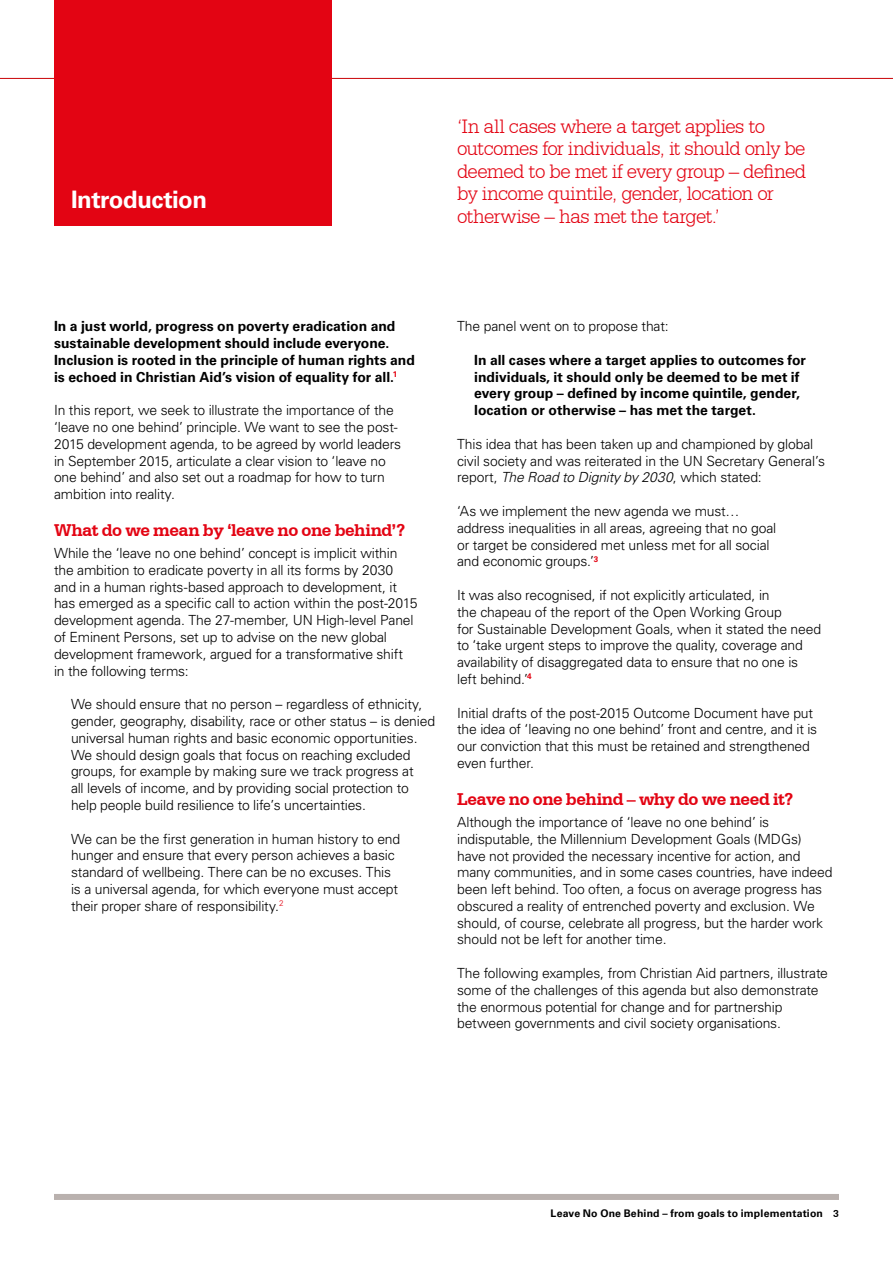
<style>
.page{position:relative;width:893px;height:1263px;background:#fff}
.page>*{position:absolute;margin:0;border:0;box-sizing:border-box;transform-origin:0 0}
.t1{font:700 24px "Univers CA";letter-spacing:-.02em;color:#fff}
.t2{font:300 21px/22.5px "Serifa BT";letter-spacing:-.04em;color:#e30413}
.t3{font:700 18px "Serifa BT";letter-spacing:-.025em;color:#e30413}
.t4{font:300 13.95px/16.8px "Univers CA";letter-spacing:-.015em;color:#000}
.t5{font:700 13.95px/16.8px "Univers CA";color:#000}
.t6{font:700 10.5px "Univers CA";letter-spacing:.015em;color:#000}
.s1{font-style:italic}
.s2{font-family:"Serifa BT"}
</style>
<div class="page">
<div style="left:54px;top:1194px;width:785px;height:6px;background:#b9b1ae"></div>
<hr style="left:0;top:78px;width:893px;height:1px;background:#cd1619">
<div style="left:54px;top:0;width:277px;height:225px;background:#e30413"></div>
<h1 class="t1" style="left:71px;top:186px;width:137px">Introduction</h1>
<h2 class="t2" style="left:457px;top:115px;width:351px">‘In all cases where a target applies to outcomes for individuals, it should only be deemed to be met if every group – defined by income quintile, gender, location or otherwise – has met the target.’</h2>
<p class="t5" style="left:54px;top:318px;width:363px">In a just world, progress on poverty eradication and sustainable development should include everyone.<br>Inclusion is rooted in the principle of human rights and is echoed in Christian Aid’s vision of equality for all.<sup>1</sup></p>
<p class="t4" style="left:54px;top:402px;width:349px">In this report, we seek to illustrate the importance of the ‘leave no one behind’ principle. We want to see the post-2015 development agenda, to be agreed by world leaders in September 2015, articulate a clear vision to ‘leave no one behind’ and also set out a roadmap for how to turn ambition into reality.</p>
<p class="t3" style="left:54px;top:519px;width:353px">What do we mean by ‘leave no one behind’?</p>
<p class="t4" style="left:54px;top:545px;width:365px">While the ‘leave no one behind’ concept is implicit within the ambition to eradicate poverty in all its forms by 2030 and in a human rights-based approach to development, it has emerged as a specific call to action within the post-2015 development agenda. The 27-member, UN High-level Panel of Eminent Persons, set up to advise on the new global development framework, argued for a transformative shift<br>in the following terms:</p>
<p class="t4" style="left:71px;top:696px;width:366px">We should ensure that no person – regardless of ethnicity, gender, geography, disability, race or other status – is denied universal human rights and basic economic opportunities.<br>We should design goals that focus on reaching excluded groups, for example by making sure we track progress at<br>all levels of income, and by providing social protection to help people build resilience to life’s uncertainties.</p>
<p class="t4" style="left:71px;top:830px;width:331px">We can be the first generation in human history to end hunger and ensure that every person achieves a basic standard of wellbeing. There can be no excuses. This is a universal agenda, for which everyone must accept their proper share of responsibility.<sup>2</sup></p>
<p class="t4" style="left:457px;top:318px;width:213px">The panel went on to propose that:</p>
<p class="t5" style="left:474px;top:352px;width:333px">In all cases where a target applies to outcomes for individuals, it should only be deemed to be met if every group – defined by income quintile, gender, location or otherwise – has met the target.</p>
<p class="t4" style="left:457px;top:435px;width:369px">This idea that has been taken up and championed by global civil society and was reiterated in the UN Secretary General’s report, <span class="s1">The Road to Dignity by 2030</span>, which stated:</p>
<p class="t4" style="left:457px;top:503px;width:321px">‘As we implement the new agenda we must… address inequalities in all areas, agreeing that no goal or target be considered met unless met for all social and economic groups.’<sup>3</sup></p>
<p class="t4" style="left:457px;top:587px;width:366px">It was also recognised, if not explicitly articulated, in<br>the chapeau of the report of the Open Working Group<br>for Sustainable Development Goals, when it stated the need to ‘take urgent steps to improve the quality, coverage and availability of disaggregated data to ensure that no one is left behind.’<sup>4</sup></p>
<p class="t4" style="left:457px;top:704px;width:362px">Initial drafts of the post-2015 Outcome Document have put the idea of ‘leaving no one behind’ front and centre, and it is our conviction that this must be retained and strengthened even further.</p>
<p class="t3" style="left:457px;top:787px;width:338px">Leave no one behind – why do we need it?</p>
<p class="t4" style="left:457px;top:813px;width:377px">Although the importance of ‘leave no one behind’ is indisputable, the Millennium Development Goals (MDGs) have not provided the necessary incentive for action, and many communities, and in some cases countries, have indeed been left behind. Too often, a focus on average progress has obscured a reality of entrenched poverty and exclusion. We should, of course, celebrate all progress, but the harder work should not be left for another time.</p>
<p class="t4" style="left:457px;top:965px;width:372px">The following examples, from Christian Aid partners, illustrate some of the challenges of this agenda but also demonstrate the enormous potential for change and for partnership between governments and civil society organisations.</p>
<p class="t6" style="left:551px;top:1207px;width:290px">Leave No One Behind – from goals to implementation <span class="s2">3</span></p>
</div>
